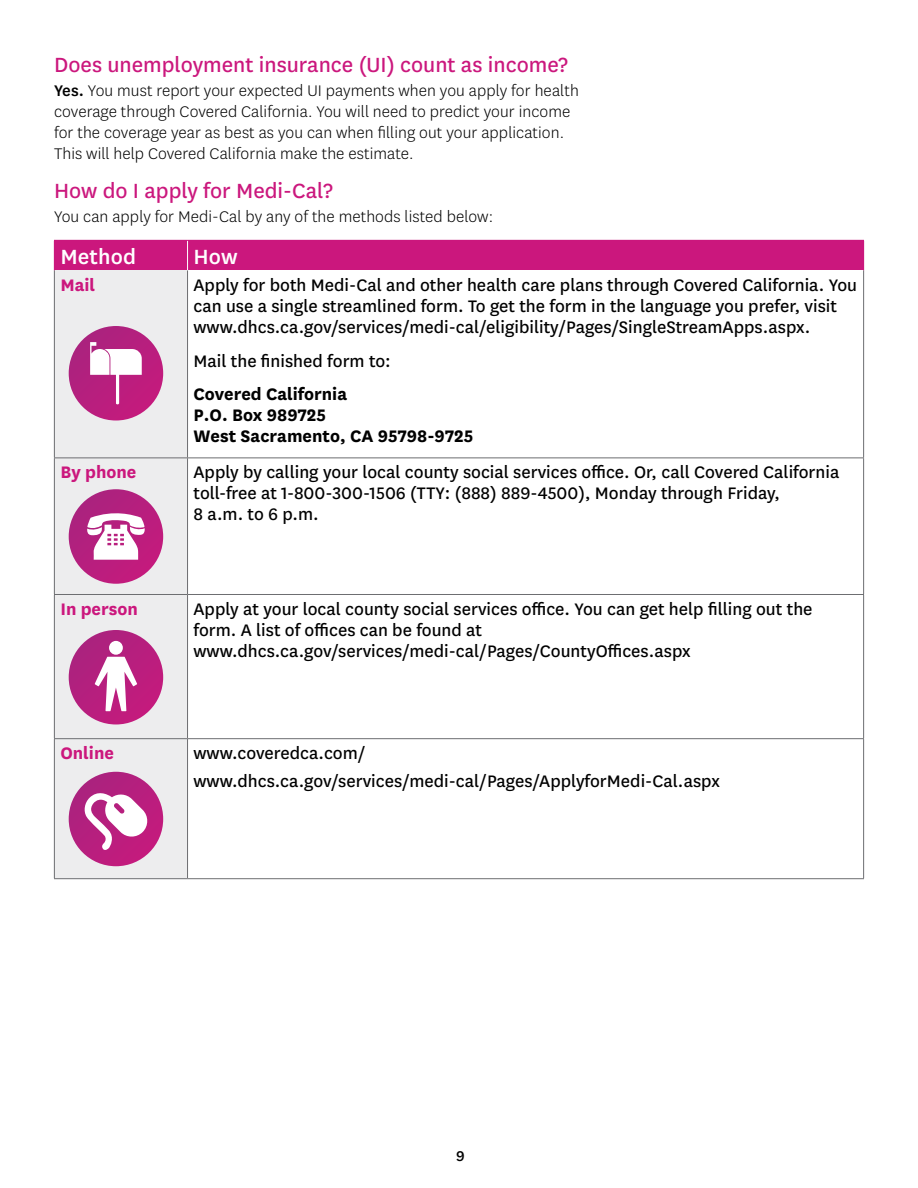
<style>
.page{position:relative;width:918px;height:1188px;background:#fff}
.page>*{position:absolute;margin:0;border:0;box-sizing:border-box;transform-origin:0 0}
.t1{font:24px "Centene Sans";color:#cb177d}
.t2{font:500 24px "Centene Sans";letter-spacing:.005em;color:#fff}
.t3{font:19.5px/21px "Centene Sans";color:#000}
.t4{font:700 19.5px/21px "Centene Sans";color:#000}
.t5{font:700 19.5px "Centene Sans";color:#cb177d}
.t6{font:300 18px/21px "Centene Sans";letter-spacing:.005em;color:#000}
.t7{font:500 16.5px "Centene Sans";color:#000}
.s1{font-weight:500}
</style>
<div class="page">
<div style="left:54px;top:240px;width:134px;height:30px;background:#cb177d"></div>
<div style="left:188px;top:240px;width:676px;height:30px;background:#cb177d"></div>
<div style="left:54px;top:270px;width:134px;height:188px;background:#ededee"></div>
<div style="left:54px;top:458px;width:134px;height:136px;background:#ededee"></div>
<div style="left:54px;top:594px;width:134px;height:145px;background:#ededee"></div>
<div style="left:54px;top:739px;width:134px;height:140px;background:#ededee"></div>
<hr style="left:187px;top:270px;width:1px;height:188px;background:#6d6e71">
<hr style="left:54px;top:458px;width:134px;height:1px;background:#6d6e71">
<hr style="left:188px;top:458px;width:676px;height:1px;background:#6d6e71">
<hr style="left:187px;top:458px;width:1px;height:136px;background:#6d6e71">
<hr style="left:54px;top:594px;width:134px;height:1px;background:#6d6e71">
<hr style="left:188px;top:594px;width:676px;height:1px;background:#6d6e71">
<hr style="left:187px;top:595px;width:1px;height:143px;background:#6d6e71">
<hr style="left:54px;top:738px;width:134px;height:1px;background:#6d6e71">
<hr style="left:188px;top:738px;width:676px;height:1px;background:#6d6e71">
<hr style="left:187px;top:739px;width:1px;height:139px;background:#6d6e71">
<hr style="left:54px;top:270px;width:1px;height:188px;background:#6d6e71">
<hr style="left:863px;top:270px;width:1px;height:188px;background:#6d6e71">
<hr style="left:54px;top:458px;width:1px;height:136px;background:#6d6e71">
<hr style="left:863px;top:458px;width:1px;height:136px;background:#6d6e71">
<hr style="left:54px;top:595px;width:1px;height:143px;background:#6d6e71">
<hr style="left:863px;top:595px;width:1px;height:143px;background:#6d6e71">
<hr style="left:54px;top:739px;width:1px;height:139px;background:#6d6e71">
<hr style="left:863px;top:739px;width:1px;height:139px;background:#6d6e71">
<hr style="left:54px;top:878px;width:134px;height:1px;background:#6d6e71">
<hr style="left:188px;top:878px;width:676px;height:1px;background:#6d6e71">
<svg style="left:187px;top:241px;width:1px;height:29px"></svg>
<div style="left:69px;top:326px;width:94px;height:95px;background:linear-gradient(to bottom,#ae207e,#c22180);border-radius:47px"></div>
<svg style="left:90px;top:342px;width:52px;height:63px"></svg>
<div style="left:69px;top:489px;width:94px;height:95px;background:linear-gradient(to right,#af227f,#c21e7f);border-radius:47px"></div>
<svg style="left:87px;top:509px;width:58px;height:51px"></svg>
<div style="left:69px;top:630px;width:94px;height:94px;background:linear-gradient(to right,#ad237f,#c01e7e);border-radius:47px"></div>
<svg style="left:95px;top:657px;width:42px;height:54px"></svg>
<div style="left:109px;top:641px;width:14px;height:14px;background:#fff;border-radius:50%"></div>
<div style="left:69px;top:772px;width:94px;height:94px;background:linear-gradient(to right,#ad217e,#c01d7e);border-radius:47px"></div>
<svg style="left:83px;top:790px;width:66px;height:61px"></svg>
<h3 class="t1" style="left:54px;top:49px;width:516px">Does unemployment insurance (UI) count as income?</h3>
<p class="t6" style="left:54px;top:79px;width:526px"><span class="s1">Yes.</span> You must report your expected UI payments when you apply for health coverage through Covered California. You will need to predict your income for the coverage year as best as you can when filling out your application.<br>This will help Covered California make the estimate.</p>
<h3 class="t1" style="left:54px;top:175px;width:280px">How do I apply for Medi-Cal?</h3>
<p class="t6" style="left:54px;top:205px;width:441px">You can apply for Medi-Cal by any of the methods listed below:</p>
<p class="t2" style="left:60px;top:241px;width:77px">Method</p>
<p class="t2" style="left:194px;top:241px;width:46px">How</p>
<p class="t5" style="left:60px;top:271px;width:36px">Mail</p>
<p class="t3" style="left:194px;top:273px;width:665px">Apply for both Medi-Cal and other health care plans through Covered California. You can use a single streamlined form. To get the form in the language you prefer, visit www.dhcs.ca.gov/services/medi-cal/eligibility/Pages/SingleStreamApps.aspx.</p>
<p class="t3" style="left:194px;top:350px;width:199px">Mail the finished form to:</p>
<p class="t4" style="left:194px;top:382px;width:281px">Covered California<br>P.O. Box 989725<br>West Sacramento, CA 95798-9725</p>
<p class="t5" style="left:60px;top:459px;width:78px">By phone</p>
<p class="t3" style="left:194px;top:461px;width:647px">Apply by calling your local county social services office. Or, call Covered California toll-free at 1-800-300-1506 (TTY: (888) 889-4500), Monday through Friday,<br>8 a.m. to 6 p.m.</p>
<p class="t5" style="left:60px;top:595px;width:79px">In person</p>
<p class="t3" style="left:194px;top:598px;width:621px">Apply at your local county social services office. You can get help filling out the form. A list of offices can be found at www.dhcs.ca.gov/services/medi-cal/Pages/CountyOffices.aspx</p>
<p class="t5" style="left:60px;top:739px;width:55px">Online</p>
<p class="t3" style="left:194px;top:742px;width:174px">www.coveredca.com/</p>
<p class="t3" style="left:194px;top:770px;width:528px">www.dhcs.ca.gov/services/medi-cal/Pages/ApplyforMedi-Cal.aspx</p>
<p class="t7" style="left:456px;top:1145px;width:10px">9</p>
</div>
